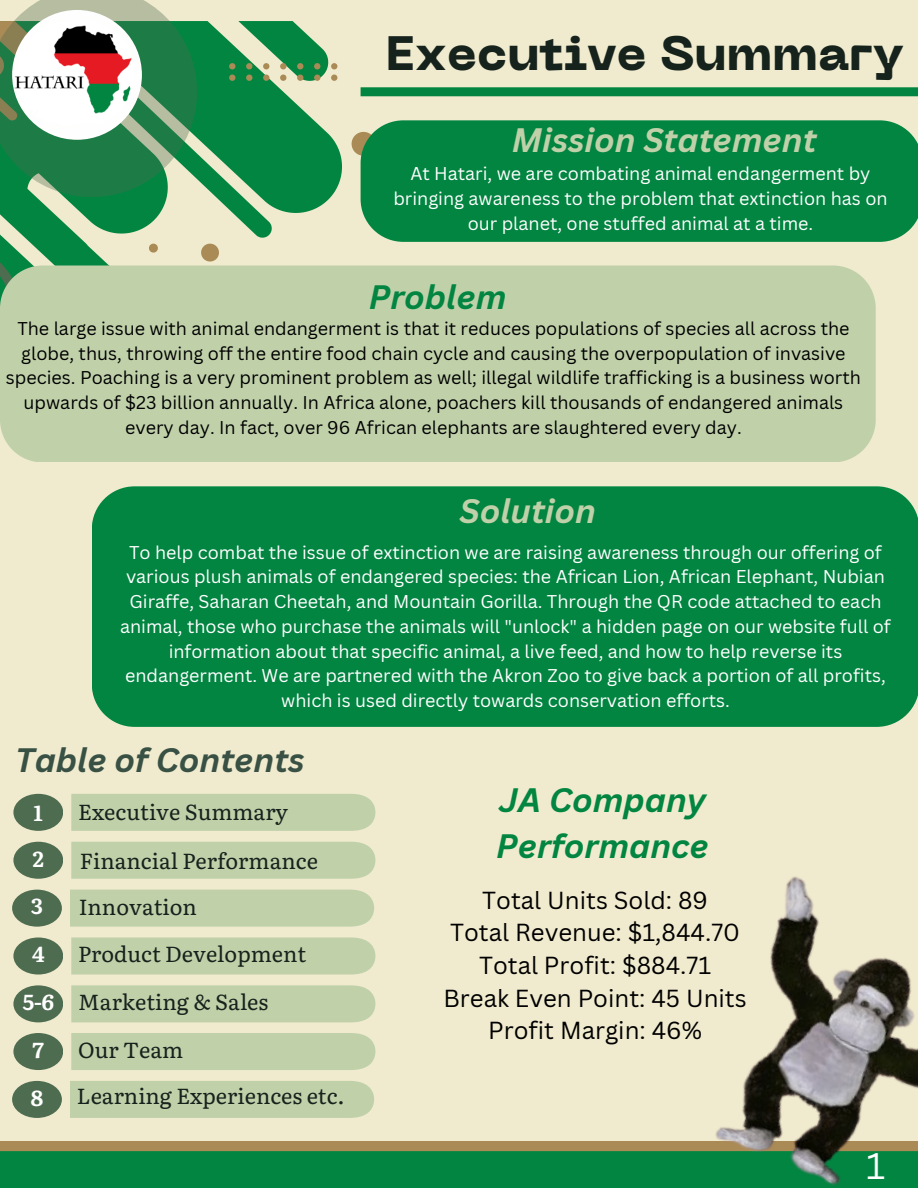
<style>
.page{position:relative;width:918px;height:1188px;background:#f0ebce}
.page>*{position:absolute;margin:0;border:0;box-sizing:border-box;transform-origin:0 0}
.t1{font:800 48px "PP Neue Machina";color:#16221c}
.t2{font:36px "Canva Sans";color:#fff}
.t3{font:italic 700 33px/46.2px "Canva Sans";color:#028541}
.t4{font:italic 700 33px "Canva Sans";color:#c0d1aa}
.t5{font:italic 700 33px "Canva Sans";color:#395144}
.t6{font:24px/32.7px "Canva Sans";color:#000;text-align:center}
.t7{font:21.75px "Literata";color:#16221c}
.t8{font:700 21.75px "Literata";color:#fff}
.t9{font:18px/24.8px "Canva Sans";color:#fff;text-align:center}
.t10{font:18px/24.8px "Canva Sans";color:#000;text-align:center}
</style>
<div class="page">
<div style="left:361px;top:87px;width:557px;height:9px;background:#028541"></div>
<svg style="left:352px;top:132px;width:9px;height:24px"></svg>
<svg style="left:0;top:0;width:337px;height:266px"></svg>
<img style="left:12px;top:10px;width:130px;height:130px;border-radius:50%">
<svg style="left:0;top:1141px;width:598px;height:47px"></svg>
<div style="left:0;top:266px;width:876px;height:196px;background:#c0d1aa"></div>
<div style="left:92px;top:486px;width:826px;height:241px;background:#028541;border-radius:43px"></div>
<div style="left:361px;top:120px;width:557px;height:122px;background:#028541"></div>
<div style="left:13px;top:794px;width:50px;height:37px;background:#4e6c50;border-radius:50%"></div>
<div style="left:13px;top:842px;width:50px;height:37px;background:#4e6c50;border-radius:50%"></div>
<div style="left:12px;top:890px;width:50px;height:37px;background:#4e6c50;border-radius:50%"></div>
<div style="left:13px;top:937px;width:50px;height:38px;background:#4e6c50;border-radius:50%"></div>
<div style="left:13px;top:985px;width:50px;height:37px;background:#4e6c50;border-radius:50%"></div>
<div style="left:13px;top:1033px;width:50px;height:37px;background:#4e6c50;border-radius:50%"></div>
<div style="left:12px;top:1081px;width:50px;height:37px;background:#4e6c50;border-radius:50%"></div>
<div style="left:71px;top:794px;width:304px;height:37px;background:#c0d1aa"></div>
<div style="left:71px;top:842px;width:304px;height:37px;background:#c0d1aa"></div>
<div style="left:70px;top:890px;width:304px;height:37px;background:#c0d1aa"></div>
<svg style="left:71px;top:937px;width:304px;height:38px"></svg>
<div style="left:71px;top:985px;width:304px;height:37px;background:#c0d1aa"></div>
<div style="left:71px;top:1033px;width:304px;height:37px;background:#c0d1aa"></div>
<div style="left:70px;top:1081px;width:304px;height:37px;background:#c0d1aa"></div>
<img style="left:598px;top:876px;width:320px;height:312px">
<h4 class="t1" style="left:386px;top:34px;width:520px">Executive Summary</h4>
<h2 class="t4" style="left:512px;top:117px;width:306px">Mission Statement</h2>
<p class="t9" style="left:393px;top:161px;width:496px">At Hatari, we are combating animal endangerment by bringing awareness to the problem that extinction has on our planet, one stuffed animal at a time.</p>
<p class="t3" style="left:369px;top:273px;width:139px">Problem</p>
<h1 class="t10" style="left:6px;top:316px;width:856px">The large issue with animal endangerment is that it reduces populations of species all across the globe, thus, throwing off the entire food chain cycle and causing the overpopulation of invasive species. Poaching is a very prominent problem as well; illegal wildlife trafficking is a business worth upwards of $23 billion annually. In Africa alone, poachers kill thousands of endangered animals every day. In fact, over 96 African elephants are slaughtered every day.</h1>
<p class="t4" style="left:459px;top:488px;width:138px">Solution</p>
<h2 class="t9" style="left:120px;top:539px;width:772px">To help combat the issue of extinction we are raising awareness through our offering of various plush animals of endangered species: the African Lion, African Elephant, Nubian Giraffe, Saharan Cheetah, and Mountain Gorilla. Through the QR code attached to each animal, those who purchase the animals will "unlock" a hidden page on our website full of information about that specific animal, a live feed, and how to help reverse its endangerment. We are partnered with the Akron Zoo to give back a portion of all profits, which is used directly towards conservation efforts.</h2>
<h4 class="t5" style="left:15px;top:737px;width:291px">Table of Contents</h4>
<h2 class="t8" style="left:34px;top:795px;width:10px">1</h2>
<p class="t8" style="left:33px;top:841px;width:13px">2</p>
<h2 class="t8" style="left:31px;top:889px;width:13px">3</h2>
<h2 class="t8" style="left:32px;top:937px;width:14px">4</h2>
<h4 class="t8" style="left:22px;top:985px;width:33px">5-6</h4>
<p class="t8" style="left:33px;top:1032px;width:13px">7</p>
<p class="t8" style="left:31px;top:1080px;width:14px">8</p>
<p class="t7" style="left:78px;top:794px;width:211px">Executive Summary</p>
<p class="t7" style="left:80px;top:843px;width:240px">Financial Performance</p>
<h4 class="t7" style="left:79px;top:890px;width:120px">Innovation</h4>
<p class="t7" style="left:78px;top:937px;width:230px">Product Development</p>
<h3 class="t7" style="left:78px;top:985px;width:192px">Marketing &amp; Sales</h3>
<p class="t7" style="left:78px;top:1032px;width:107px">Our Team</p>
<h4 class="t7" style="left:77px;top:1078px;width:269px">Learning Experiences etc.</h4>
<h4 class="t3" style="left:496px;top:776px;width:214px">JA Company<br>Performance</h4>
<h4 class="t6" style="left:443px;top:883px;width:305px">Total Units Sold: 89<br>Total Revenue: $1,844.70<br>Total Profit: $884.71<br>Break Even Point: 45 Units<br>Profit Margin: 46%</h4>
<p class="t2" style="left:866px;top:1141px;width:21px">1</p>
</div>
